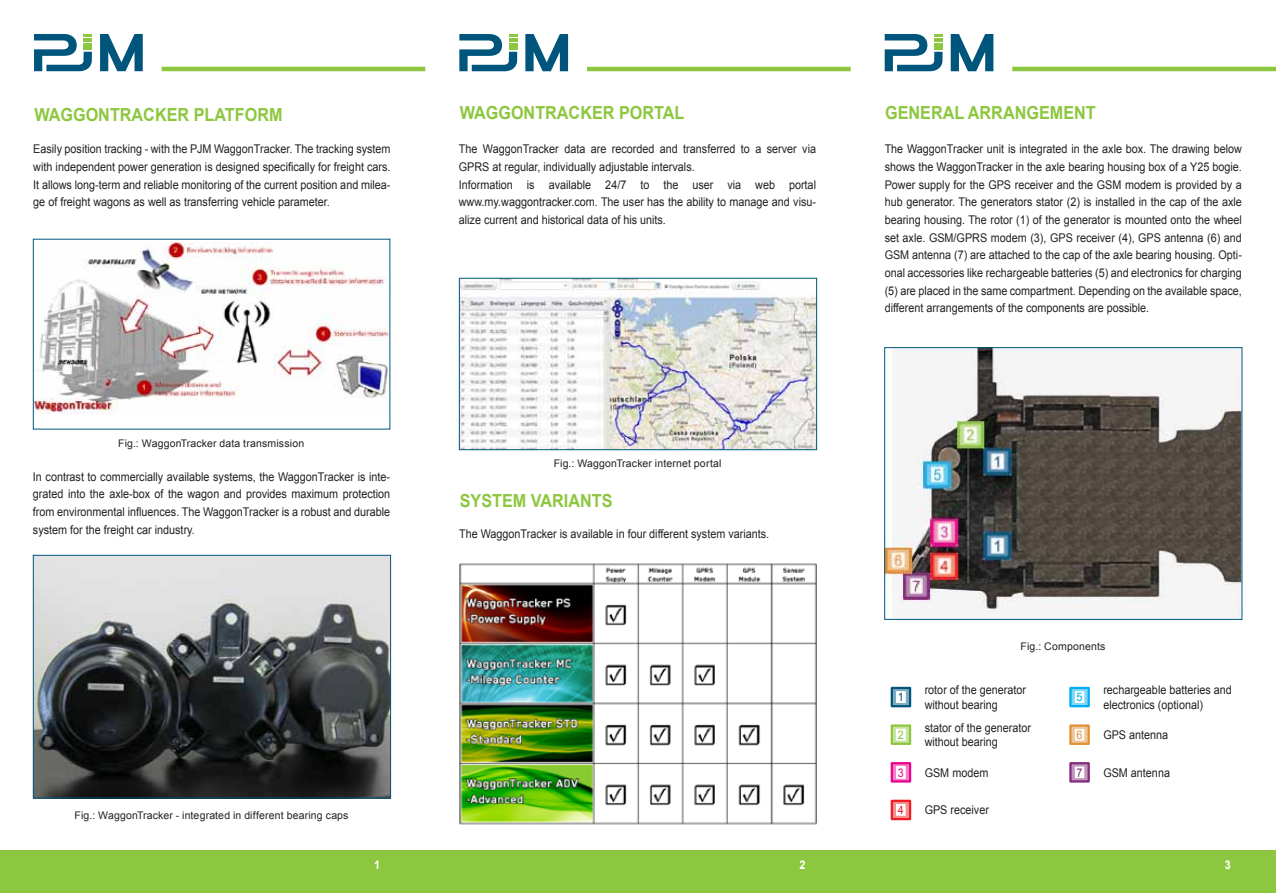
<style>
.page{position:relative;width:1276px;height:893px;background:#fff}
.page>*{position:absolute;margin:0;border:0;box-sizing:border-box;transform-origin:0 0}
.t1{font:700 18px "Arial";color:#8dc73f;scale:.9 1}
.t2{font:12px/17.7px "Arial";color:#231f20;scale:.9 1}
.t3{font:700 12px "Arial";color:#fff;scale:.9 1}
.t4{font:12px "Arial";color:#00557c;scale:.9 1}
.t5{font:12px "Arial";color:#00aeef;scale:.9 1}
.t6{font:12px "Arial";color:#8dc73f;scale:.9 1}
.t7{font:12px "Arial";color:#e29038;scale:.9 1}
.t8{font:12px "Arial";color:#ec008c;scale:.9 1}
.t9{font:12px "Arial";color:#832b7c;scale:.9 1}
.t10{font:12px "Arial";color:#ed1c24;scale:.9 1}
.t11{font:10.5px "Arial";letter-spacing:.015em;color:#231f20}
</style>
<div class="page">
<svg style="left:459px;top:34px;width:58px;height:37px"></svg>
<svg style="left:525px;top:34px;width:43px;height:37px"></svg>
<div style="left:425px;top:850px;width:425px;height:43px;background:#8dc73f"></div>
<hr style="left:587px;top:67px;width:263px;height:4px;background:#8dc73f">
<svg style="left:884px;top:34px;width:58px;height:37px"></svg>
<svg style="left:950px;top:34px;width:43px;height:37px"></svg>
<hr style="left:1012px;top:67px;width:264px;height:4px;background:#8dc73f">
<div style="left:838px;top:850px;width:438px;height:43px;background:#8dc73f"></div>
<div style="left:0;top:850px;width:425px;height:43px;background:#8dc73f"></div>
<svg style="left:34px;top:34px;width:58px;height:37px"></svg>
<svg style="left:100px;top:34px;width:43px;height:37px"></svg>
<hr style="left:162px;top:67px;width:263px;height:4px;background:#8dc73f">
<img style="left:35px;top:557px;width:354px;height:239px">
<div style="left:33px;top:555px;width:358px;height:243px;border:1px solid #00557c"></div>
<img style="left:35px;top:242px;width:353px;height:171px">
<img style="left:461px;top:280px;width:354px;height:168px">
<div style="left:459px;top:278px;width:358px;height:172px;border:1px solid #00557c"></div>
<img style="left:459px;top:563px;width:357px;height:262px">
<img style="left:886px;top:349px;width:354px;height:269px">
<div style="left:884px;top:347px;width:358px;height:273px;border:1px solid #00557c"></div>
<div style="left:890px;top:687px;width:21px;height:20px;border:2px solid #00557c"></div>
<div style="left:892px;top:688px;width:17px;height:18px;background:#80aabd;border:2px solid #00557c"></div>
<div style="left:897px;top:692px;width:8px;height:10px;background:#fff"></div>
<div style="left:896px;top:691px;width:10px;height:12px;border:2px solid #fff"></div>
<div style="left:1069px;top:687px;width:21px;height:20px;border:2px solid #00aeef"></div>
<svg style="left:1071px;top:688px;width:17px;height:18px"></svg>
<div style="left:1075px;top:692px;width:8px;height:10px;background:#fff"></div>
<div style="left:1075px;top:691px;width:9px;height:12px;border:1px solid #fff"></div>
<div style="left:890px;top:724px;width:21px;height:21px;border:2px solid #8dc73f"></div>
<svg style="left:892px;top:726px;width:17px;height:17px"></svg>
<div style="left:897px;top:729px;width:8px;height:11px;background:#fff"></div>
<div style="left:896px;top:729px;width:10px;height:12px;border:2px solid #fff"></div>
<div style="left:1069px;top:724px;width:21px;height:21px;border:2px solid #e29038"></div>
<svg style="left:1071px;top:726px;width:17px;height:17px"></svg>
<div style="left:1075px;top:729px;width:8px;height:11px;background:#fff"></div>
<div style="left:890px;top:762px;width:21px;height:21px;border:2px solid #ec008c"></div>
<svg style="left:892px;top:764px;width:17px;height:17px"></svg>
<div style="left:896px;top:766px;width:9px;height:12px;background:#fff"></div>
<div style="left:896px;top:766px;width:9px;height:13px;border:1px solid #fff"></div>
<div style="left:1069px;top:762px;width:21px;height:21px;border:2px solid #832b7c"></div>
<svg style="left:1071px;top:764px;width:17px;height:17px"></svg>
<div style="left:1075px;top:767px;width:8px;height:10px;background:#fff"></div>
<div style="left:1075px;top:766px;width:9px;height:12px;border:1px solid #fff"></div>
<div style="left:890px;top:800px;width:21px;height:20px;border:2px solid #ed1c24"></div>
<svg style="left:892px;top:801px;width:17px;height:17px"></svg>
<div style="left:897px;top:805px;width:8px;height:10px;background:#fff"></div>
<div style="left:896px;top:804px;width:9px;height:12px;border:1px solid #fff"></div>
<h1 class="t1" style="left:34px;top:102px;width:31px">WAGGON</h1>
<h1 class="t1" style="left:110px;top:102px;width:25px">TRACKER</h1>
<h1 class="t1" style="left:194px;top:102px;width:26px">PLATFORM</h1>
<h1 class="t1" style="left:460px;top:101px;width:31px">WAGGON</h1>
<h1 class="t1" style="left:535px;top:101px;width:25px">TRACKER</h1>
<h1 class="t1" style="left:619px;top:101px;width:25px">PORTAL</h1>
<p class="t2" style="left:33px;top:140px;width:398px;text-align:justify">Easily position tracking - with the PJM WaggonTracker. The tracking system with independent power generation is designed specifically for freight cars.<br>It allows long-term and reliable monitoring of the current position and milea&shy;ge of freight wagons as well as transferring vehicle parameter.</p>
<p class="t2" style="left:459px;top:140px;width:398px">The WaggonTracker data are recorded and transferred to a server via GPRS at regular, individually adjustable intervals.<br>Information is available 24/7 to the user via web portal www.my.waggontracker.com. The user has the ability to manage and visu&shy;alize current and historical data of his units.</p>
<p class="t11" style="left:118px;top:436px;width:187px">Fig.: WaggonTracker data transmission</p>
<p class="t2" style="left:33px;top:468px;width:398px;text-align:justify">In contrast to commercially available systems, the WaggonTracker is inte&shy;grated into the axle-box of the wagon and provides maximum protection from environmental influences. The WaggonTracker is a robust and durable system for the freight car industry.</p>
<p class="t11" style="left:554px;top:456px;width:169px">Fig.: WaggonTracker internet portal</p>
<h1 class="t1" style="left:460px;top:489px;width:38px">SYSTEM</h1>
<h1 class="t1" style="left:531px;top:489px;width:23px">VARIANTS</h1>
<p class="t2" style="left:459px;top:525px;width:346px">The WaggonTracker is available in four different system variants.</p>
<p class="t11" style="left:75px;top:809px;width:275px">Fig.: WaggonTracker - integrated in different bearing caps</p>
<h1 class="t1" style="left:885px;top:101px;width:236px">GENERAL ARRANGEMENT</h1>
<p class="t2" style="left:884px;top:141px;width:398px;text-align:justify">The WaggonTracker unit is integrated in the axle box. The drawing below shows the WaggonTracker in the axle bearing housing box of a Y25 bogie.<br>Power supply for the GPS receiver and the GSM modem is provided by a hub generator. The generators stator (2) is installed in the cap of the axle bearing housing. The rotor (1) of the generator is mounted onto the wheel set axle. GSM/GPRS modem (3), GPS receiver (4), GPS antenna (6) and GSM antenna (7) are attached to the cap of the axle bearing housing. Opti&shy;onal accessories like rechargeable batteries (5) and electronics for charging (5) are placed in the same compartment. Depending on the available space, different arrangements of the components are possible.</p>
<p class="t11" style="left:1020px;top:639px;width:86px">Fig.: Components</p>
<p class="t4" style="left:898px;top:689px;width:8px">1</p>
<p class="t2" style="left:924px;top:683px;width:114px;line-height:14.4px">rotor of the generator without bearing</p>
<p class="t5" style="left:1076px;top:689px;width:8px">5</p>
<p class="t2" style="left:1103px;top:683px;width:144px;line-height:14.4px">rechargeable batteries and electronics (optional)</p>
<p class="t6" style="left:898px;top:727px;width:8px">2</p>
<p class="t2" style="left:924px;top:721px;width:120px;line-height:14.4px">stator of the generator without bearing</p>
<p class="t7" style="left:1076px;top:727px;width:8px">6</p>
<p class="t2" style="left:1103px;top:726px;width:74px">GPS antenna</p>
<p class="t8" style="left:898px;top:765px;width:8px">3</p>
<p class="t2" style="left:924px;top:764px;width:72px">GSM modem</p>
<p class="t9" style="left:1076px;top:765px;width:8px">7</p>
<p class="t2" style="left:1103px;top:764px;width:76px">GSM antenna</p>
<p class="t10" style="left:898px;top:802px;width:8px">4</p>
<p class="t2" style="left:924px;top:801px;width:73px">GPS receiver</p>
<p class="t3" style="left:374px;top:857px;width:8px">1</p>
<p class="t3" style="left:799px;top:857px;width:8px">2</p>
<p class="t3" style="left:1224px;top:857px;width:8px">3</p>
</div>
